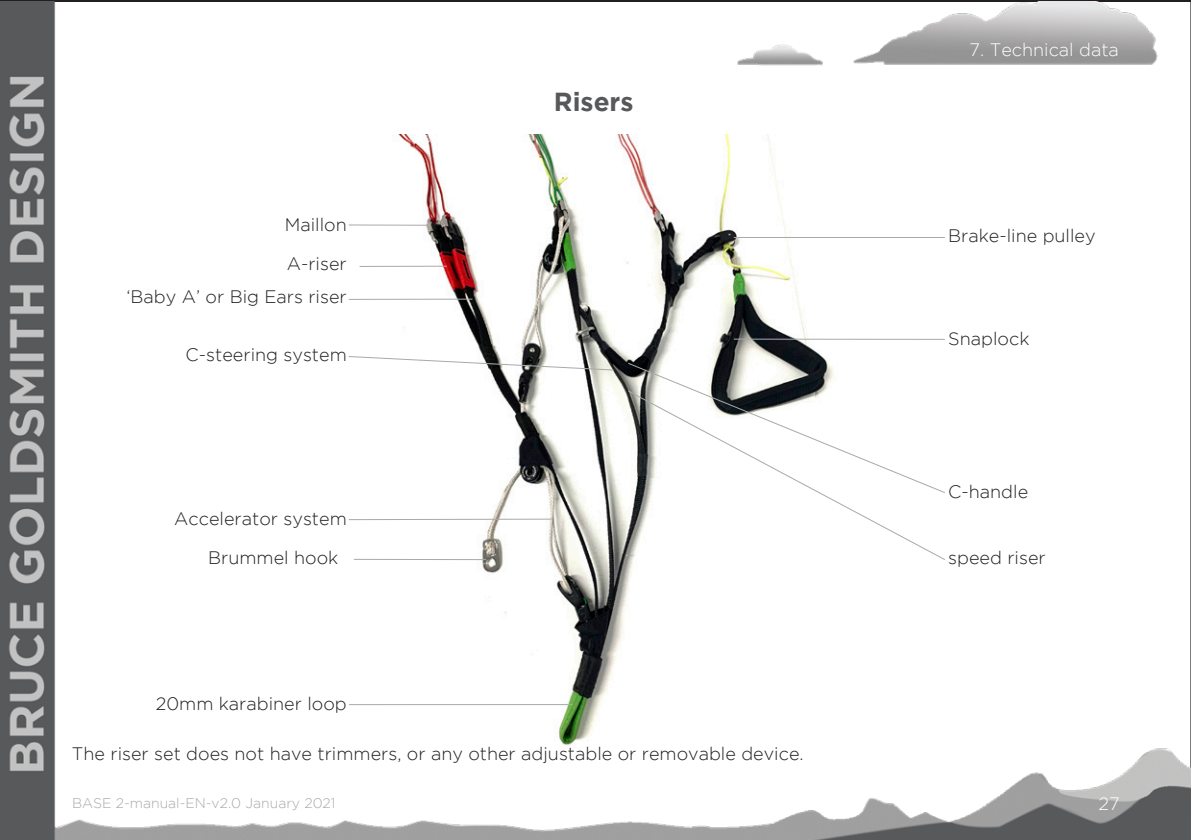
<style>
.page{position:relative;width:1191px;height:840px;background:#fff}
.page>*{position:absolute;margin:0;border:0;box-sizing:border-box;transform-origin:0 0}
.Heading{font:700 26px "Gotham";color:#57585a}
.Body_text{font:300 18px "Gotham";color:#231f20}
.Header-R{font:300 18px "Gotham";color:#fff}
.t1{font:300 14px "Gotham";color:#a8a9ad}
</style>
<div class="page">
<img style="left:0;top:1px;width:1191px;height:838px">
<div style="left:239px;top:134px;width:759px;height:614px;background:#fff;border-radius:11px"></div>
<img style="left:392px;top:134px;width:466px;height:614px">
<hr style="left:734px;top:237px;width:211px;height:1px;background:#a8a9ad">
<hr style="left:349px;top:298px;width:123px;height:1px;background:#a8a9ad">
<hr style="left:349px;top:703px;width:224px;height:1px;background:#a8a9ad">
<hr style="left:349px;top:518px;width:203px;height:1px;background:#a8a9ad">
<hr style="left:359px;top:266px;width:88px;height:1px;background:#a8a9ad">
<hr style="left:734px;top:338px;width:211px;height:1px;background:#a8a9ad">
<svg style="left:348px;top:356px;width:266px;height:14px"></svg>
<hr style="left:349px;top:224px;width:80px;height:1px;background:#a8a9ad">
<svg style="left:627px;top:493px;width:318px;height:67px"></svg>
<hr style="left:354px;top:558px;width:132px;height:1px;background:#a8a9ad">
<svg style="left:627px;top:362px;width:318px;height:131px"></svg>
<p class="Body_text" style="left:285px;top:214px;width:63px">Maillon</p>
<p class="Body_text" style="left:287px;top:253px;width:61px">A-riser</p>
<p class="Body_text" style="left:126px;top:286px;width:222px">‘Baby A’ or Big Ears riser</p>
<p class="Body_text" style="left:186px;top:344px;width:163px">C-steering system</p>
<p class="Body_text" style="left:174px;top:508px;width:174px">Accelerator system</p>
<p class="Heading" style="left:554px;top:87px;width:81px">Risers</p>
<p class="Header-R" style="left:969px;top:39px;width:151px">7. Technical data</p>
<p class="Body_text" style="left:948px;top:225px;width:149px">Brake-line pulley</p>
<p class="Body_text" style="left:948px;top:328px;width:83px">Snaplock</p>
<p class="Body_text" style="left:948px;top:482px;width:81px">C-handle</p>
<p class="Body_text" style="left:208px;top:547px;width:132px">Brummel hook</p>
<p class="Body_text" style="left:948px;top:547px;width:99px">speed riser</p>
<p class="Body_text" style="left:156px;top:693px;width:192px">20mm karabiner loop</p>
<p class="Body_text" style="left:72px;top:743px;width:733px">The riser set does not have trimmers, or any other adjustable or removable device.</p>
<p class="t1" style="left:72px;top:795px;width:265px">BASE 2-manual-EN-v2.0 January 2021</p>
<p class="Header-R" style="left:1098px;top:793px;width:23px">27</p>
</div>
